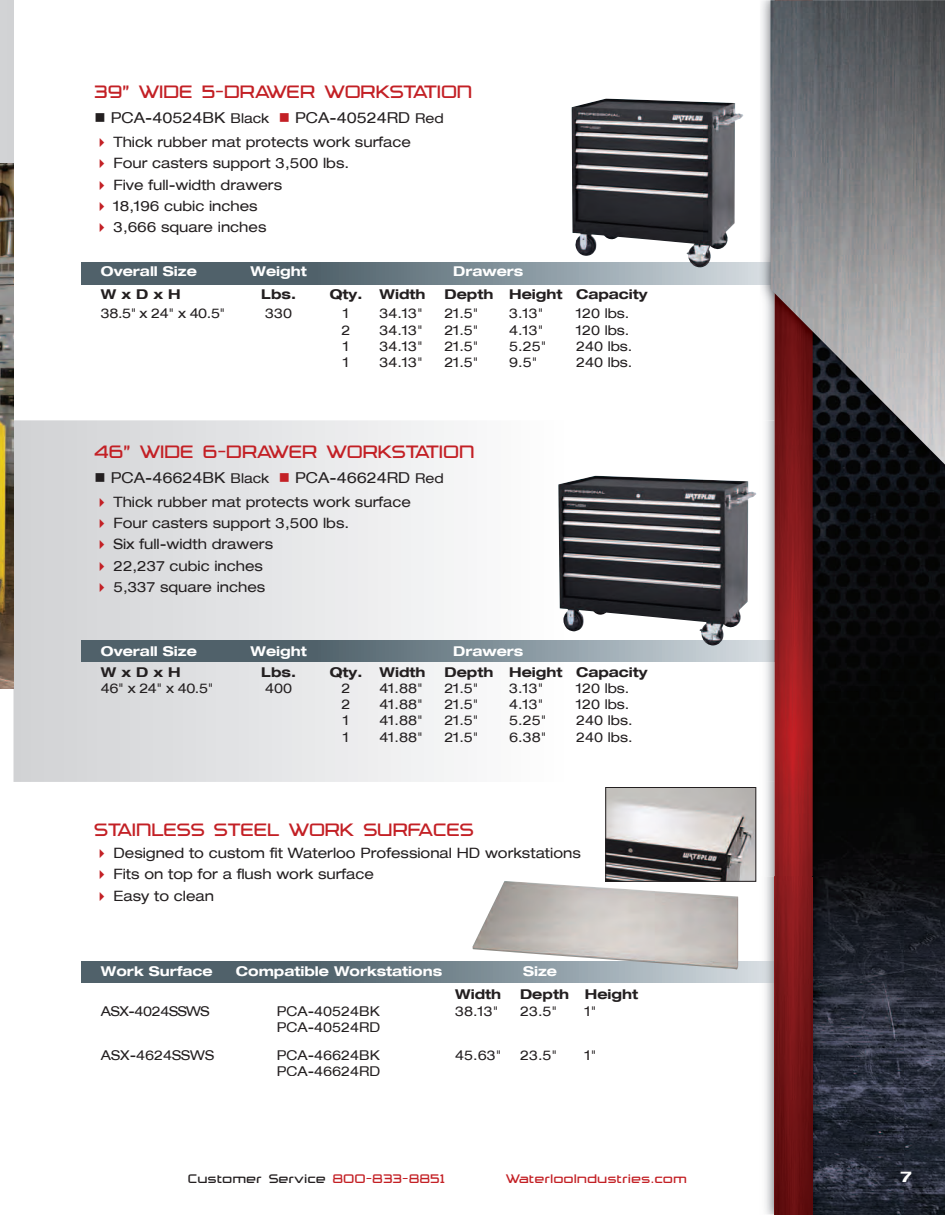
<style>
.page{position:relative;width:945px;height:1215px;background:#fff}
.page>*{position:absolute;margin:0;border:0;box-sizing:border-box;transform-origin:0 0}
.t1{font:300 19.5px "Trade Marker";letter-spacing:.03em;color:#c32025}
.t2{font:expanded 15px "Helvetica Neue";color:#231f20}
.t3{font:700 expanded 15px "Helvetica Neue";color:#fff}
.t4{font:expanded 14.25px "Helvetica Neue";color:#231f20}
.t5{font:expanded 13.5px/16.2px "Helvetica Neue";color:#231f20}
.t6{font:700 expanded 13.5px "Helvetica Neue";color:#231f20}
.t7{font:700 expanded 13.5px "Helvetica Neue";color:#fff}
.t8{font:300 13.5px "Trade Marker";letter-spacing:.05em;color:#231f20}
.t9{font:300 13.5px "Trade Marker";letter-spacing:.05em;color:#c32025}
.t10{font:expanded 13.5px "Helvetica Neue";letter-spacing:-.03em;color:#231f20}
.s1{font-size:13.5px}
.s2{color:#c32025}
.s3{font-family:"Helvetica Neue LT Std";font-stretch:normal}
</style>
<div class="page">
<svg style="left:14px;top:420px;width:743px;height:362px"></svg>
<svg style="left:81px;top:262px;width:679px;height:22px;background:#73828b"></svg>
<svg style="left:81px;top:640px;width:679px;height:22px;background:#74838c"></svg>
<svg style="left:81px;top:961px;width:679px;height:22px;background:#718189"></svg>
<img style="left:765px;top:876px;width:180px;height:339px">
<img style="left:760px;top:961px;width:15px;height:22px">
<img style="left:775px;top:876px;width:129px;height:339px">
<img style="left:760px;top:0;width:33px;height:876px">
<img style="left:760px;top:420px;width:15px;height:362px">
<img style="left:760px;top:262px;width:11px;height:22px">
<img style="left:760px;top:640px;width:15px;height:22px">
<img style="left:793px;top:465px;width:152px;height:411px">
<img style="left:771px;top:0;width:174px;height:465px">
<img style="left:0;top:162px;width:14px;height:526px">
<div style="left:0;top:0;width:14px;height:162px;background:#d1d2d4"></div>
<img style="left:572px;top:99px;width:172px;height:171px">
<img style="left:558px;top:476px;width:198px;height:170px">
<img style="left:472px;top:881px;width:266px;height:89px">
<img style="left:607px;top:789px;width:147px;height:91px">
<div style="left:605px;top:787px;width:151px;height:95px;border:1px solid #231f20"></div>
<h1 class="t1" style="left:94px;top:81px;width:379px">39" WIDE 5-DRAWER WORKSTATION</h1>
<p class="t2" style="left:94px;top:108px;width:351px">■ PCA-40524BK <span class="s1">Black</span> <span class="s2">■</span> PCA-40524RD <span class="s1">Red</span></p>
<p class="t4" style="left:95px;top:133px;width:318px"><span class="s2">✔</span> Thick rubber mat protects work surface</p>
<p class="t4" style="left:95px;top:154px;width:256px"><span class="s2">✔</span> Four casters support 3,500 lbs.</p>
<p class="t4" style="left:95px;top:176px;width:189px"><span class="s2">✔</span> Five full-width drawers</p>
<p class="t4" style="left:95px;top:197px;width:165px"><span class="s2">✔</span> 18,196 cubic inches</p>
<p class="t4" style="left:95px;top:219px;width:173px"><span class="s2">✔</span> 3,666 square inches</p>
<p class="t7" style="left:101px;top:263px;width:97px">Overall Size</p>
<p class="t7" style="left:251px;top:263px;width:58px">Weight</p>
<p class="t7" style="left:453px;top:263px;width:72px">Drawers</p>
<p class="t6" style="left:101px;top:285px;width:81px">W x D x H</p>
<p class="t6" style="left:261px;top:285px;width:36px">Lbs.</p>
<p class="t6" style="left:330px;top:285px;width:34px">Qty.</p>
<p class="t6" style="left:380px;top:285px;width:47px">Width</p>
<p class="t6" style="left:444px;top:285px;width:205px">Depth Height Capacity</p>
<p class="t5" style="left:101px;top:305px;width:126px">38.5<span class="s3">"</span> x 24<span class="s3">"</span> x 40.5<span class="s3">"</span></p>
<p class="t5" style="left:265px;top:305px;width:29px">330</p>
<p class="t5" style="left:343px;top:305px;width:7px">1</p>
<p class="t5" style="left:380px;top:305px;width:45px">34.13<span class="s3">"</span></p>
<p class="t5" style="left:444px;top:305px;width:36px">21.5<span class="s3">"</span></p>
<p class="t5" style="left:509px;top:305px;width:36px">3.13<span class="s3">"</span></p>
<p class="t5" style="left:576px;top:305px;width:55px">120 lbs.</p>
<p class="t5" style="left:342px;top:322px;width:11px">2</p>
<p class="t5" style="left:380px;top:322px;width:45px">34.13<span class="s3">"</span></p>
<p class="t5" style="left:444px;top:322px;width:36px">21.5<span class="s3">"</span></p>
<p class="t5" style="left:509px;top:322px;width:36px">4.13<span class="s3">"</span></p>
<p class="t5" style="left:576px;top:322px;width:55px">120 lbs.</p>
<p class="t5" style="left:343px;top:338px;width:7px">1</p>
<p class="t5" style="left:380px;top:338px;width:45px">34.13<span class="s3">"</span></p>
<p class="t5" style="left:444px;top:338px;width:36px">21.5<span class="s3">"</span></p>
<p class="t5" style="left:509px;top:338px;width:39px">5.25<span class="s3">"</span></p>
<p class="t5" style="left:576px;top:338px;width:58px">240 lbs.</p>
<p class="t5" style="left:343px;top:354px;width:7px">1</p>
<p class="t5" style="left:380px;top:354px;width:45px">34.13<span class="s3">"</span></p>
<p class="t5" style="left:444px;top:354px;width:36px">21.5<span class="s3">"</span></p>
<p class="t5" style="left:509px;top:354px;width:30px">9.5<span class="s3">"</span></p>
<p class="t5" style="left:576px;top:354px;width:58px">240 lbs.</p>
<h1 class="t1" style="left:94px;top:441px;width:381px">46" WIDE 6-DRAWER WORKSTATION</h1>
<p class="t2" style="left:94px;top:468px;width:351px">■ PCA-46624BK <span class="s1">Black</span> <span class="s2">■</span> PCA-46624RD <span class="s1">Red</span></p>
<p class="t4" style="left:95px;top:493px;width:318px"><span class="s2">✔</span> Thick rubber mat protects work surface</p>
<p class="t4" style="left:95px;top:514px;width:256px"><span class="s2">✔</span> Four casters support 3,500 lbs.</p>
<p class="t4" style="left:95px;top:536px;width:180px"><span class="s2">✔</span> Six full-width drawers</p>
<p class="t4" style="left:95px;top:557px;width:170px"><span class="s2">✔</span> 22,237 cubic inches</p>
<p class="t4" style="left:95px;top:579px;width:172px"><span class="s2">✔</span> 5,337 square inches</p>
<p class="t7" style="left:101px;top:642px;width:97px">Overall Size</p>
<p class="t7" style="left:251px;top:642px;width:58px">Weight</p>
<p class="t7" style="left:453px;top:642px;width:72px">Drawers</p>
<p class="t6" style="left:101px;top:663px;width:81px">W x D x H</p>
<p class="t6" style="left:261px;top:663px;width:36px">Lbs.</p>
<p class="t6" style="left:330px;top:663px;width:34px">Qty.</p>
<p class="t6" style="left:380px;top:663px;width:47px">Width</p>
<p class="t6" style="left:444px;top:663px;width:205px">Depth Height Capacity</p>
<p class="t5" style="left:101px;top:680px;width:114px">46<span class="s3">"</span> x 24<span class="s3">"</span> x 40.5<span class="s3">"</span></p>
<p class="t5" style="left:265px;top:680px;width:29px">400</p>
<p class="t5" style="left:342px;top:680px;width:11px">2</p>
<p class="t5" style="left:380px;top:680px;width:45px">41.88<span class="s3">"</span></p>
<p class="t5" style="left:444px;top:680px;width:36px">21.5<span class="s3">"</span></p>
<p class="t5" style="left:509px;top:680px;width:36px">3.13<span class="s3">"</span></p>
<p class="t5" style="left:576px;top:680px;width:55px">120 lbs.</p>
<p class="t5" style="left:342px;top:696px;width:11px">2</p>
<p class="t5" style="left:380px;top:696px;width:45px">41.88<span class="s3">"</span></p>
<p class="t5" style="left:444px;top:696px;width:36px">21.5<span class="s3">"</span></p>
<p class="t5" style="left:509px;top:696px;width:36px">4.13<span class="s3">"</span></p>
<p class="t5" style="left:576px;top:696px;width:55px">120 lbs.</p>
<p class="t5" style="left:343px;top:712px;width:7px">1</p>
<p class="t5" style="left:380px;top:712px;width:45px">41.88<span class="s3">"</span></p>
<p class="t5" style="left:444px;top:712px;width:36px">21.5<span class="s3">"</span></p>
<p class="t5" style="left:509px;top:712px;width:39px">5.25<span class="s3">"</span></p>
<p class="t5" style="left:576px;top:712px;width:58px">240 lbs.</p>
<p class="t5" style="left:343px;top:728px;width:7px">1</p>
<p class="t5" style="left:380px;top:728px;width:45px">41.88<span class="s3">"</span></p>
<p class="t5" style="left:444px;top:728px;width:36px">21.5<span class="s3">"</span></p>
<p class="t5" style="left:509px;top:728px;width:39px">6.38<span class="s3">"</span></p>
<p class="t5" style="left:576px;top:728px;width:58px">240 lbs.</p>
<h1 class="t1" style="left:94px;top:819px;width:380px">STAINLESS STEEL WORK SURFACES</h1>
<p class="t4" style="left:94px;top:844px;width:488px"><span class="s2">✔</span> Designed to custom fit Waterloo Professional HD workstations</p>
<p class="t4" style="left:94px;top:866px;width:281px"><span class="s2">✔</span> Fits on top for a flush work surface</p>
<p class="t4" style="left:94px;top:887px;width:121px"><span class="s2">✔</span> Easy to clean</p>
<p class="t7" style="left:101px;top:963px;width:113px">Work Surface</p>
<p class="t7" style="left:236px;top:963px;width:208px">Compatible Workstations</p>
<p class="t7" style="left:523px;top:963px;width:35px">Size</p>
<p class="t6" style="left:455px;top:986px;width:47px">Width</p>
<p class="t6" style="left:520px;top:986px;width:120px">Depth Height</p>
<p class="t10" style="left:101px;top:1003px;width:110px">ASX-4024SSWS</p>
<p class="t5" style="left:277px;top:1003px;width:105px">PCA-40524BK<br>PCA-40524RD</p>
<p class="t5" style="left:455px;top:1003px;width:45px">38.13<span class="s3">"</span></p>
<p class="t5" style="left:520px;top:1003px;width:39px">23.5<span class="s3">"</span></p>
<p class="t5" style="left:585px;top:1003px;width:13px">1<span class="s3">"</span></p>
<p class="t5" style="left:101px;top:1046px;width:115px">ASX-4624SSWS</p>
<p class="t5" style="left:277px;top:1046px;width:105px">PCA-46624BK<br>PCA-46624RD</p>
<p class="t5" style="left:455px;top:1046px;width:48px">45.63<span class="s3">"</span></p>
<p class="t5" style="left:520px;top:1046px;width:39px">23.5<span class="s3">"</span></p>
<p class="t5" style="left:585px;top:1046px;width:13px">1<span class="s3">"</span></p>
<p class="t8" style="left:188px;top:1171px;width:258px">Customer Service <span class="s2">800-833-8851</span></p>
<p class="t9" style="left:506px;top:1171px;width:182px">WaterlooIndustries.com</p>
<p class="t3" style="left:901px;top:1167px;width:13px">7</p>
</div>
